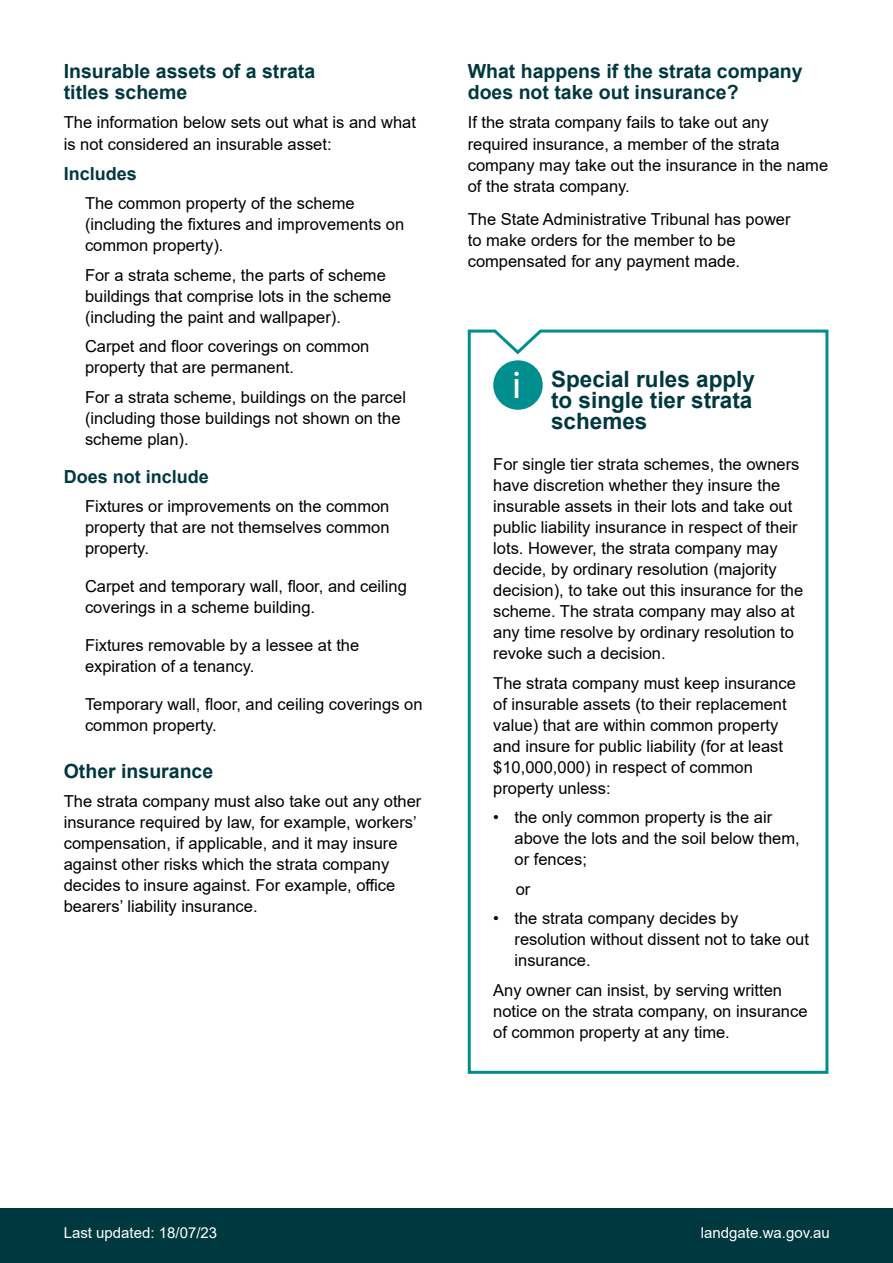
<style>
.page{position:relative;width:893px;height:1263px;background:#fff}
.page>*{position:absolute;margin:0;border:0;box-sizing:border-box;transform-origin:0 0}
.t1{font:39px "Myriad Pro";color:#fff}
.t2{font:700 22.5px/21px "Arial";color:#00383f;text-align:justify}
.t3{font:700 19.5px/21px "Arial";color:#00383f}
.t4{font:700 18px "Arial";color:#00383f}
.t5{font:16.5px/21px "Arial";color:#000}
.t6{font:15px "Arial";color:#fff}
.s1{font-family:"Myriad Pro"}
</style>
<div class="page">
<div style="left:0;top:1208px;width:893px;height:55px;background:#00383f"></div>
<svg style="left:467px;top:329px;width:362px;height:745px"></svg>
<div style="left:493px;top:360px;width:50px;height:50px;background:#008f8e;border-radius:50%"></div>
<p class="t3" style="left:64px;top:61px;width:253px">Insurable assets of a strata titles scheme</p>
<p class="t5" style="left:64px;top:112px;width:354px">The information below sets out what is and what is not considered an insurable asset:</p>
<p class="t4" style="left:64px;top:161px;width:75px">Includes</p>
<p class="t5" style="left:85px;top:193px;width:321px">The common property of the scheme (including the fixtures and improvements on common property).</p>
<p class="t5" style="left:85px;top:264px;width:308px">For a strata scheme, the parts of scheme buildings that comprise lots in the scheme (including the paint and wallpaper).</p>
<p class="t5" style="left:85px;top:336px;width:286px">Carpet and floor coverings on common property that are permanent.</p>
<p class="t5" style="left:85px;top:386px;width:322px">For a strata scheme, buildings on the parcel (including those buildings not shown on the scheme plan).</p>
<p class="t4" style="left:64px;top:464px;width:147px">Does not include</p>
<p class="t5" style="left:85px;top:496px;width:306px;text-align:justify;text-indent:-21px"><span class="s1">✘</span> Fixtures or improvements on the common property that are not themselves common property.</p>
<p class="t5" style="left:85px;top:576px;width:323px;text-indent:-21px"><span class="s1">✘</span> Carpet and temporary wall, floor, and ceiling coverings in a scheme building.</p>
<p class="t5" style="left:85px;top:635px;width:276px;text-indent:-21px"><span class="s1">✘</span> Fixtures removable by a lessee at the expiration of a tenancy.</p>
<p class="t5" style="left:85px;top:694px;width:339px;text-indent:-21px"><span class="s1">✘</span> Temporary wall, floor, and ceiling coverings on common property.</p>
<p class="t3" style="left:64px;top:761px;width:151px">Other insurance</p>
<p class="t5" style="left:64px;top:791px;width:359px">The strata company must also take out any other insurance required by law, for example, workers’ compensation, if applicable, and it may insure against other risks which the strata company decides to insure against. For example, office bearers’ liability insurance.</p>
<p class="t3" style="left:468px;top:61px;width:336px">What happens if the strata company does not take out insurance?</p>
<p class="t5" style="left:468px;top:112px;width:362px">If the strata company fails to take out any required insurance, a member of the strata company may take out the insurance in the name of the strata company.</p>
<p class="t5" style="left:468px;top:209px;width:324px">The State Administrative Tribunal has power to make orders for the member to be compensated for any payment made.</p>
<h1 class="t1" style="left:512px;top:361px;width:11px">i</h1>
<h2 class="t2" style="left:551px;top:369px;width:205px">Special rules apply to single tier strata schemes</h2>
<p class="t5" style="left:493px;top:454px;width:311px">For single tier strata schemes, the owners have discretion whether they insure the insurable assets in their lots and take out public liability insurance in respect of their lots. However, the strata company may decide, by ordinary resolution (majority decision), to take out this insurance for the scheme. The strata company may also at any time resolve by ordinary resolution to revoke such a decision.</p>
<p class="t5" style="left:493px;top:672px;width:304px">The strata company must keep insurance of insurable assets (to their replacement value) that are within common property and insure for public liability (for at least $10,000,000) in respect of common property unless:</p>
<p class="t5" style="left:514px;top:807px;width:287px;text-indent:-21px">• the only common property is the air above the lots and the soil below them, or fences;</p>
<p class="t5" style="left:516px;top:878px;width:16px">or</p>
<p class="t5" style="left:514px;top:908px;width:296px;text-indent:-21px">• the strata company decides by resolution without dissent not to take out insurance.</p>
<p class="t5" style="left:493px;top:979px;width:316px">Any owner can insist, by serving written notice on the strata company, on insurance of common property at any time.</p>
<p class="t6" style="left:64px;top:1222px;width:155px">Last updated: 18/07/23</p>
<p class="t6" style="left:701px;top:1222px;width:130px">landgate.wa.gov.au</p>
</div>
